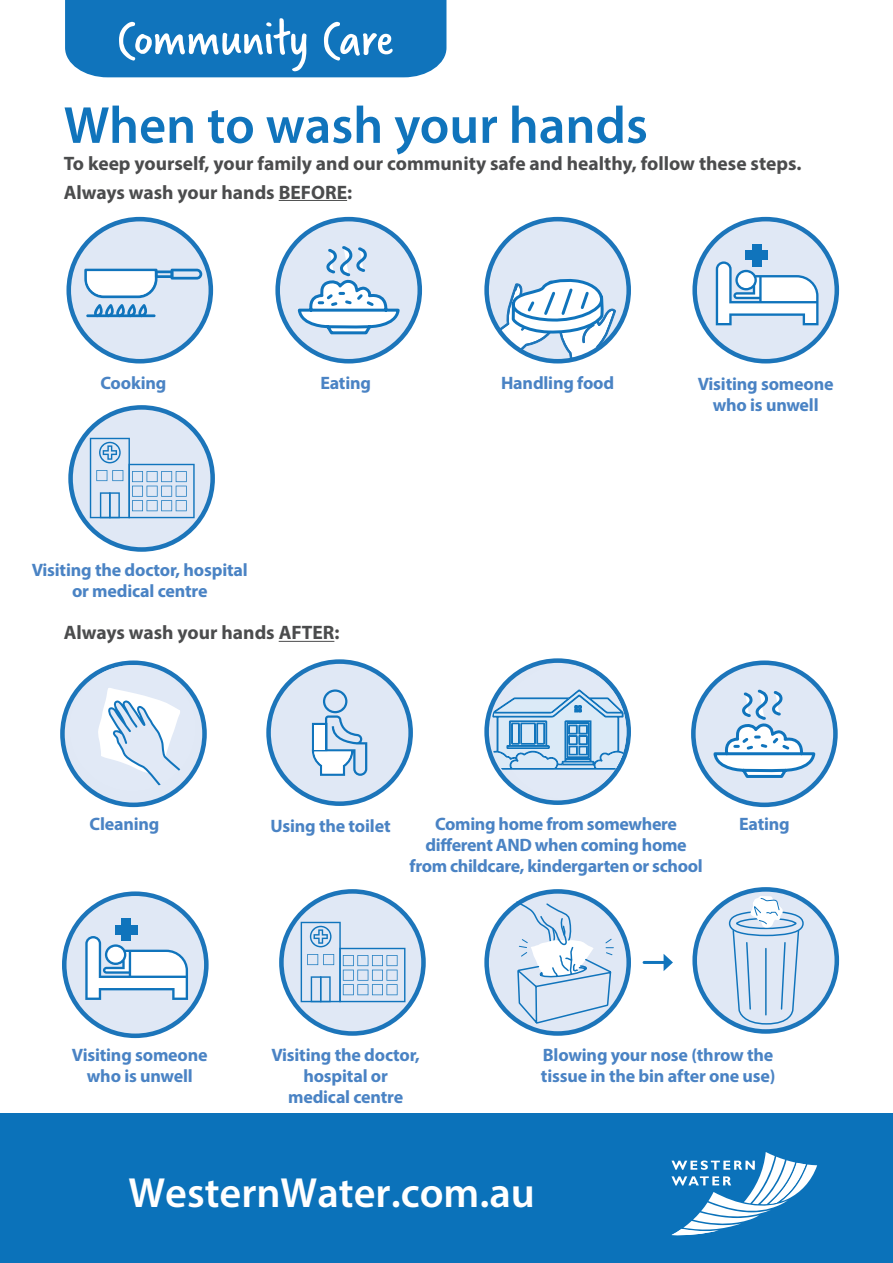
<style>
.page{position:relative;width:893px;height:1263px;background:#fff}
.page>*{position:absolute;margin:0;border:0;box-sizing:border-box;transform-origin:0 0}
.Heading{font:600 52.5px "Myriad Pro";color:#1074bc}
.Sub_main_heading{font:52.5px "Verveine";color:#fff}
.t1{font:600 42.3px "Myriad Pro";color:#fff}
.t2{font:700 19.5px "Myriad Pro";color:#4b4c4d}
.Info_graphic_descrip{font:700 18px/21px "Myriad Pro";letter-spacing:-.01em;color:#4a83c4;text-align:center}
</style>
<div class="page">
<div style="left:65px;top:0;width:381px;height:77px;background:#1074bc"></div>
<div style="left:0;top:1113px;width:893px;height:150px;background:#0b72ba"></div>
<svg style="left:671px;top:1152px;width:146px;height:84px"></svg>
<hr style="left:279px;top:200px;width:68px;height:1px;background:#4b4c4d">
<hr style="left:279px;top:641px;width:55px;height:1px;background:#4b4c4d">
<div style="left:69px;top:219px;width:142px;height:142px;background:#e0e8f5;border-radius:50%"></div>
<div style="left:66px;top:217px;width:147px;height:146px;border:5px solid #1c75ba;border-radius:50%"></div>
<hr style="left:86px;top:314px;width:70px;height:3px;background:#1074bc">
<svg style="left:94px;top:304px;width:54px;height:11px"></svg>
<svg style="left:84px;top:269px;width:118px;height:29px"></svg>
<div style="left:278px;top:219px;width:142px;height:142px;background:#e0e8f5;border-radius:50%"></div>
<div style="left:275px;top:217px;width:147px;height:146px;border:5px solid #1c75ba;border-radius:50%"></div>
<svg style="left:296px;top:245px;width:106px;height:91px"></svg>
<svg style="left:487px;top:218px;width:142px;height:142px"></svg>
<div style="left:484px;top:217px;width:147px;height:146px;border:5px solid #1c75ba;border-radius:50%"></div>
<div style="left:695px;top:219px;width:142px;height:142px;background:#e0e8f5;border-radius:50%"></div>
<div style="left:692px;top:217px;width:147px;height:146px;border:5px solid #1c75ba;border-radius:50%"></div>
<svg style="left:716px;top:261px;width:102px;height:64px"></svg>
<div style="left:738px;top:272px;width:16px;height:16px;background:#fff;border-radius:50%"></div>
<div style="left:752px;top:244px;width:10px;height:23px;background:#1074bc"></div>
<div style="left:746px;top:251px;width:22px;height:9px;background:#1074bc"></div>
<div style="left:693px;top:663px;width:142px;height:142px;background:#e0e8f5;border-radius:50%"></div>
<div style="left:691px;top:660px;width:147px;height:147px;border:5px solid #1c75ba;border-radius:50%"></div>
<svg style="left:711px;top:688px;width:106px;height:91px"></svg>
<div style="left:64px;top:894px;width:142px;height:142px;background:#e0e8f5;border-radius:50%"></div>
<div style="left:62px;top:891px;width:147px;height:147px;border:5px solid #1c75ba;border-radius:50%"></div>
<svg style="left:85px;top:936px;width:103px;height:64px"></svg>
<div style="left:107px;top:947px;width:17px;height:16px;background:#fff;border-radius:50%"></div>
<div style="left:122px;top:919px;width:9px;height:22px;background:#1074bc"></div>
<div style="left:115px;top:925px;width:23px;height:10px;background:#1074bc"></div>
<svg style="left:62px;top:663px;width:143px;height:142px;background:#a8c7e4"></svg>
<div style="left:60px;top:660px;width:147px;height:147px;border:5px solid #1c75ba;border-radius:50%"></div>
<div style="left:69px;top:665px;width:127px;height:126px;background:#e1e9f6;border-radius:50%"></div>
<svg style="left:98px;top:688px;width:82px;height:103px"></svg>
<div style="left:484px;top:658px;width:147px;height:147px;border:5px solid #1c75ba;border-radius:50%"></div>
<svg style="left:490px;top:664px;width:136px;height:136px;background:#b4d1ea"></svg>
<div style="left:71px;top:407px;width:142px;height:142px;background:#e0e8f5;border-radius:50%"></div>
<div style="left:68px;top:405px;width:147px;height:147px;border:5px solid #1c75ba;border-radius:50%"></div>
<svg style="left:90px;top:438px;width:105px;height:80px"></svg>
<svg style="left:281px;top:891px;width:142px;height:142px;background:#cadbee"></svg>
<div style="left:279px;top:889px;width:147px;height:147px;border:5px solid #1c75ba;border-radius:50%"></div>
<svg style="left:301px;top:922px;width:104px;height:80px;background:#c0d6ec"></svg>
<div style="left:695px;top:889px;width:142px;height:142px;background:#e0e8f5;border-radius:50%"></div>
<div style="left:692px;top:887px;width:147px;height:147px;border:5px solid #1c75ba;border-radius:50%"></div>
<svg style="left:728px;top:896px;width:76px;height:129px"></svg>
<div style="left:487px;top:891px;width:142px;height:142px;background:#e0e8f5;border-radius:50%"></div>
<div style="left:484px;top:889px;width:147px;height:147px;border:5px solid #1c75ba;border-radius:50%"></div>
<svg style="left:515px;top:900px;width:99px;height:136px"></svg>
<hr style="left:644px;top:961px;width:22px;height:3px;background:#1074bc">
<svg style="left:664px;top:954px;width:9px;height:17px"></svg>
<div style="left:269px;top:662px;width:142px;height:142px;background:#e0e8f5;border-radius:50%"></div>
<div style="left:266px;top:659px;width:147px;height:147px;border:5px solid #1c75ba;border-radius:50%"></div>
<svg style="left:312px;top:689px;width:55px;height:87px"></svg>
<div style="left:314px;top:725px;width:11px;height:24px;background:#fff"></div>
<p class="Sub_main_heading" style="left:117px;top:2px;width:277px">Community Care</p>
<p class="Heading" style="left:64px;top:92px;width:586px">When to wash your hands</p>
<p class="t2" style="left:64px;top:179px;width:290px">Always wash your hands BEFORE:</p>
<p class="t2" style="left:64px;top:151px;width:739px">To keep yourself, your family and our community safe and healthy, follow these steps.</p>
<p class="Info_graphic_descrip" style="left:100px;top:372px;width:68px">Cooking</p>
<p class="Info_graphic_descrip" style="left:32px;top:558px;width:218px">Visiting the doctor, hospital or medical centre</p>
<p class="Info_graphic_descrip" style="left:320px;top:372px;width:52px">Eating</p>
<p class="Info_graphic_descrip" style="left:501px;top:372px;width:115px">Handling food</p>
<p class="t2" style="left:64px;top:620px;width:277px">Always wash your hands AFTER:</p>
<p class="Info_graphic_descrip" style="left:698px;top:373px;width:137px">Visiting someone who is unwell</p>
<p class="Info_graphic_descrip" style="left:90px;top:813px;width:71px">Cleaning</p>
<p class="Info_graphic_descrip" style="left:271px;top:814px;width:121px">Using the toilet</p>
<p class="Info_graphic_descrip" style="left:435px;top:813px;width:243px">Coming home from somewhere</p>
<p class="Info_graphic_descrip" style="left:739px;top:813px;width:52px">Eating</p>
<p class="Info_graphic_descrip" style="left:410px;top:834px;width:295px">different AND when coming home from childcare, kindergarten or school</p>
<p class="Info_graphic_descrip" style="left:72px;top:1044px;width:137px">Visiting someone who is unwell</p>
<p class="Info_graphic_descrip" style="left:271px;top:1044px;width:150px">Visiting the doctor, hospital or medical centre</p>
<p class="Info_graphic_descrip" style="left:541px;top:1044px;width:236px;text-align:left">Blowing your nose (throw the tissue in the bin after one use)</p>
<h2 class="t1" style="left:128px;top:1166px;width:408px">WesternWater.com.au</h2>
</div>
